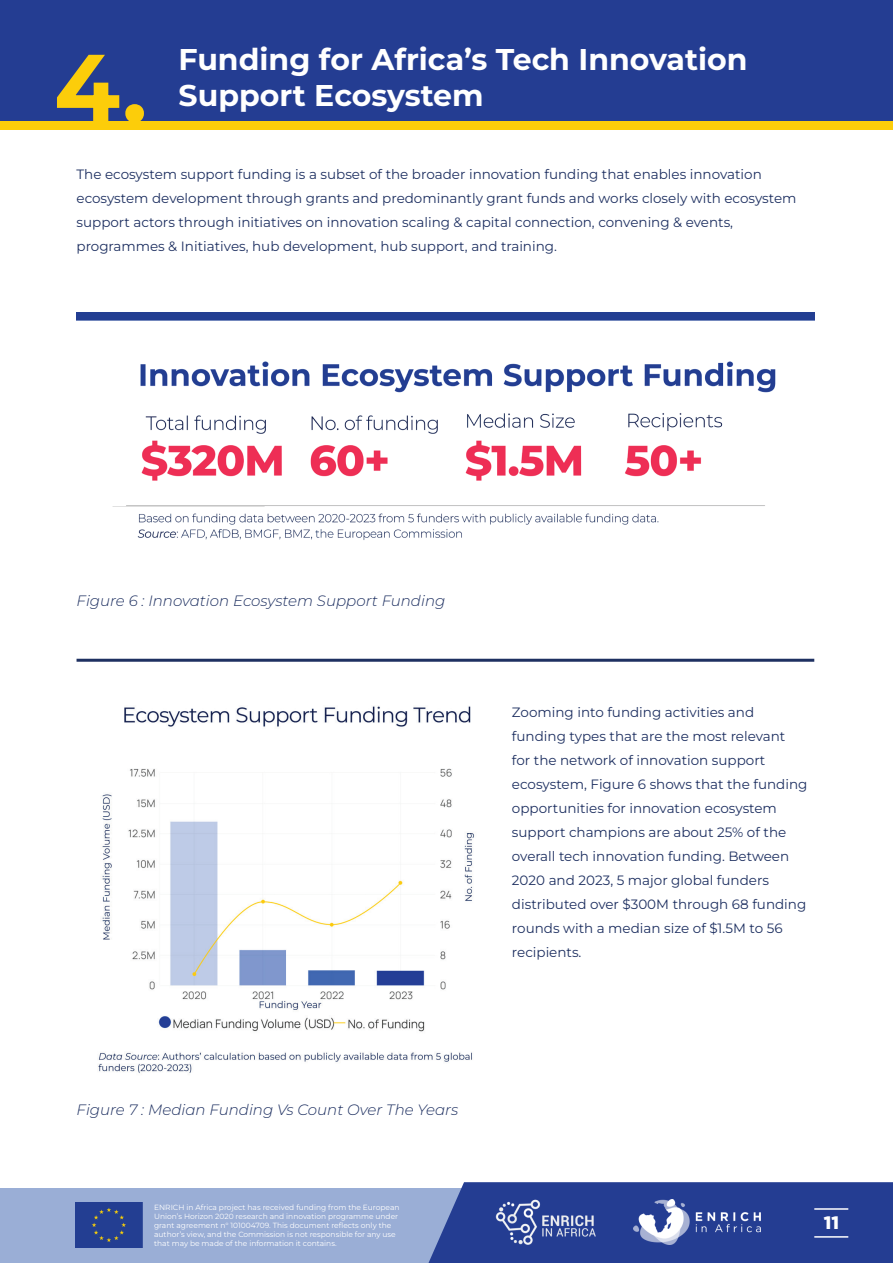
<style>
.page{position:relative;width:893px;height:1263px;background:#fff}
.page>*{position:absolute;margin:0;border:0;box-sizing:border-box;transform-origin:0 0}
.t1{font:700 96px "Montserrat";color:#fccd0a}
.t2{font:700 30px/36px "Montserrat";color:#fff}
.t3{font:900 18px "Gotham";color:#fff}
.t4{font:italic 300 15px "Montserrat";color:#1e3061}
.t5{font:13.5px/24px "Montserrat";color:#1e3061}
.t6{font:7.5px/9px "Montserrat";color:#fff}
</style>
<div class="page">
<div style="left:0;top:1188px;width:893px;height:75px;background:#9aaed6"></div>
<div style="left:0;top:0;width:893px;height:121px;background:#243d92"></div>
<div style="left:0;top:121px;width:893px;height:8px;background:#fccd0a"></div>
<svg style="left:428px;top:1182px;width:465px;height:81px;background:#2d4597"></svg>
<img style="left:75px;top:1203px;width:68px;height:45px">
<img style="left:485px;top:1192px;width:122px;height:60px">
<img style="left:634px;top:1199px;width:126px;height:45px">
<hr style="left:814px;top:1208px;width:34px;height:2px;background:#fff">
<hr style="left:814px;top:1236px;width:34px;height:1px;background:#fff">
<img style="left:77px;top:313px;width:737px;height:227px">
<hr style="left:77px;top:659px;width:737px;height:3px;background:#1e3061">
<img style="left:98px;top:706px;width:376px;height:368px">
<h1 class="t1" style="left:54px;top:19px;width:95px">4.</h1>
<h2 class="t2" style="left:179px;top:39px;width:570px">Funding for Africa’s Tech Innovation<br>Support Ecosystem</h2>
<p class="t5" style="left:77px;top:162px;width:721px">The ecosystem support funding is a subset of the broader innovation funding that enables innovation ecosystem development through grants and predominantly grant funds and works closely with ecosystem support actors through initiatives on innovation scaling &amp; capital connection, convening &amp; events, programmes &amp; Initiatives, hub development, hub support, and training.</p>
<p class="t4" style="left:77px;top:590px;width:370px">Figure 6 : Innovation Ecosystem Support Funding</p>
<p class="t5" style="left:512px;top:699px;width:297px">Zooming into funding activities and funding types that are the most relevant<br>for the network of innovation support ecosystem, Figure 6 shows that the funding opportunities for innovation ecosystem support champions are about 25% of the overall tech innovation funding. Between 2020 and 2023, 5 major global funders distributed over $300M through 68 funding rounds with a median size of $1.5M to 56 recipients.</p>
<p class="t4" style="left:77px;top:1099px;width:383px">Figure 7 : Median Funding Vs Count Over The Years</p>
<p class="t6" style="left:154px;top:1203px;width:247px">ENRICH in Africa project has received funding from the European Union’s Horizon 2020 research and innovation programme under grant agreement n° 101004709. This document reflects only the author’s view, and the Commission is not responsible for any use that may be made of the information it contains.</p>
<h3 class="t3" style="left:824px;top:1212px;width:17px">11</h3>
</div>
